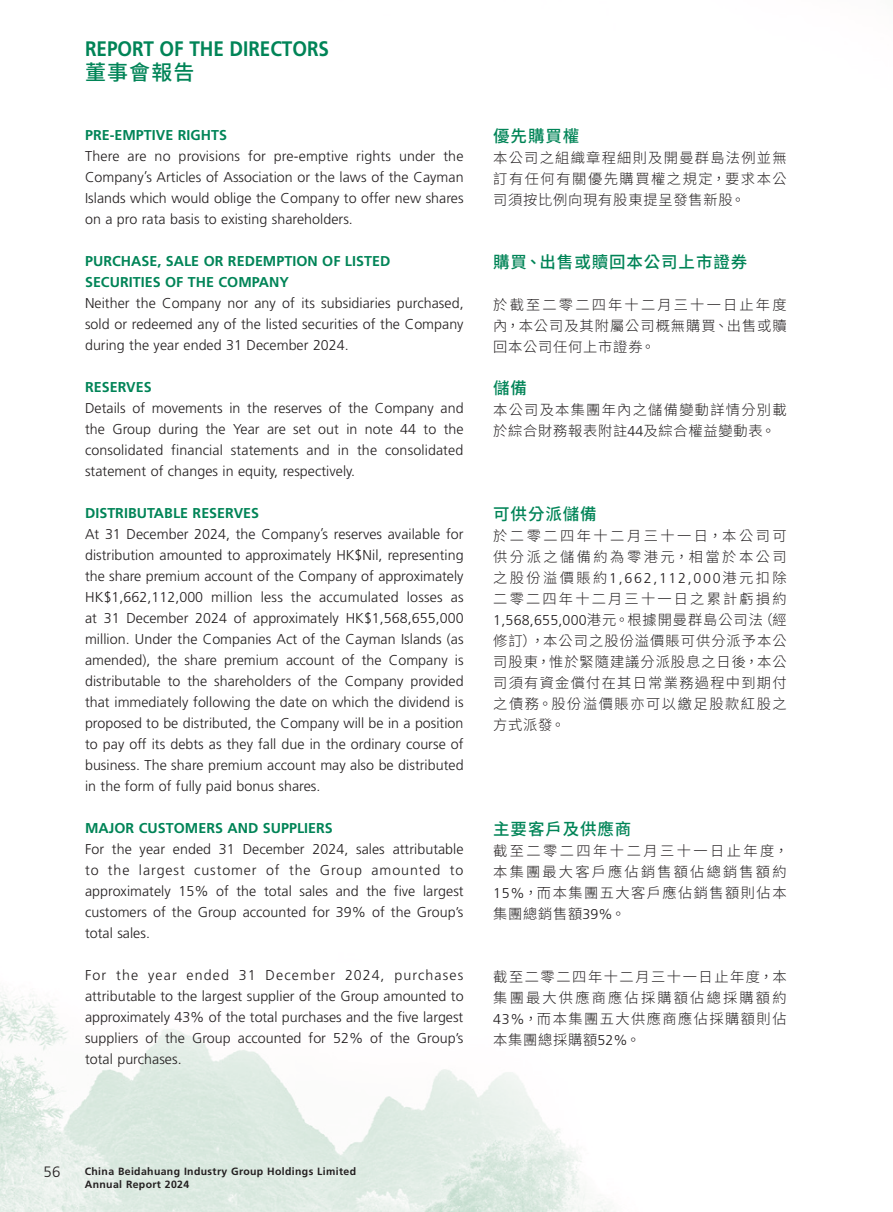
<style>
.page{position:relative;width:893px;height:1212px;background:#fff}
.page>*{position:absolute;margin:0;border:0;box-sizing:border-box;transform-origin:0 0}
.t1{font:700 21px "Frutiger LT Std";color:#008457;scale:.9 1}
.t2{font:500 21px "Source Han Sans TC";letter-spacing:.055em;color:#008457}
.C_Heading_1{font:500 16.5px "Source Han Sans TC";letter-spacing:.055em;color:#008457}
.t3{font:300 15px "Frutiger LT Std";color:#231f20}
.Body_Text{font:300 14.25px/21px "Frutiger LT Std";letter-spacing:.005em;color:#231f20;text-align:justify}
.C_Body_Text{font:300 14.25px/21px "Source Han Sans TC";letter-spacing:.1em;color:#231f20;text-align:justify}
.Heading_1{font:700 14.25px/21px "Frutiger LT Std";letter-spacing:.005em;color:#008457}
.C_Body_Text-2{font:300 14.25px/21px "Source Han Sans TC";letter-spacing:.15em;color:#231f20}
.t4{font:700 10.5px/12.8px "Frutiger LT Std";letter-spacing:.035em;color:#231f20}
.s1{font-family:"Frutiger LT Std"}
</style>
<div class="page">
<img style="left:0;top:992px;width:609px;height:220px">
<h1 class="t1" style="left:85px;top:36px;width:273px">REPORT OF THE DIRECTORS</h1>
<h1 class="t2" style="left:85px;top:60px;width:111px">董事會報告</h1>
<p class="Heading_1" style="left:85px;top:125px;width:144px">PRE-EMPTIVE RIGHTS</p>
<p class="Body_Text" style="left:85px;top:146px;width:380px">There are no provisions for pre-emptive rights under the Company’s Articles of Association or the laws of the Cayman Islands which would oblige the Company to offer new shares on a pro rata basis to existing shareholders.</p>
<p class="Heading_1" style="left:85px;top:251px;width:307px">PURCHASE, SALE OR REDEMPTION OF LISTED<br>SECURITIES OF THE COMPANY</p>
<p class="Body_Text" style="left:85px;top:293px;width:380px">Neither the Company nor any of its subsidiaries purchased, sold or redeemed any of the listed securities of the Company during the year ended 31 December 2024.</p>
<p class="Heading_1" style="left:85px;top:377px;width:68px">RESERVES</p>
<p class="Body_Text" style="left:85px;top:398px;width:380px">Details of movements in the reserves of the Company and the Group during the Year are set out in note 44 to the consolidated financial statements and in the consolidated statement of changes in equity, respectively.</p>
<p class="Heading_1" style="left:85px;top:503px;width:176px">DISTRIBUTABLE RESERVES</p>
<p class="Body_Text" style="left:85px;top:524px;width:380px">At 31 December 2024, the Company’s reserves available for distribution amounted to approximately HK$Nil, representing the share premium account of the Company of approximately HK$1,662,112,000 million less the accumulated losses as at 31 December 2024 of approximately HK$1,568,655,000 million. Under the Companies Act of the Cayman Islands (as amended), the share premium account of the Company is distributable to the shareholders of the Company provided that immediately following the date on which the dividend is proposed to be distributed, the Company will be in a position to pay off its debts as they fall due in the ordinary course of business. The share premium account may also be distributed in the form of fully paid bonus shares.</p>
<p class="Heading_1" style="left:85px;top:818px;width:249px">MAJOR CUSTOMERS AND SUPPLIERS</p>
<p class="Body_Text" style="left:85px;top:839px;width:380px">For the year ended 31 December 2024, sales attributable to the largest customer of the Group amounted to approximately 15% of the total sales and the five largest customers of the Group accounted for 39% of the Group’s total sales.</p>
<p class="Body_Text" style="left:85px;top:965px;width:380px">For the year ended 31 December 2024, purchases attributable to the largest supplier of the Group amounted to approximately 43% of the total purchases and the five largest suppliers of the Group accounted for 52% of the Group’s total purchases.</p>
<p class="C_Heading_1" style="left:493px;top:127px;width:87px">優先購買權</p>
<p class="C_Body_Text" style="left:493px;top:148px;width:295px">本公司之組織章程細則及開曼群島法例並無訂有任何有關優先購買權之規定，要求本公司須按比例向現有股東提呈發售新股。</p>
<p class="C_Heading_1" style="left:493px;top:253px;width:255px">購買、出售或贖回本公司上市證券</p>
<p class="C_Body_Text" style="left:493px;top:295px;width:295px">於截至二零二四年十二月三十一日止年度內，本公司及其附屬公司概無購買、出售或贖回本公司任何上市證券。</p>
<p class="C_Heading_1" style="left:493px;top:379px;width:35px">儲備</p>
<p class="C_Body_Text" style="left:493px;top:400px;width:295px">本公司及本集團年內之儲備變動詳情分別載於綜合財務報表附註<span class="s1">44</span>及綜合權益變動表。</p>
<p class="C_Heading_1" style="left:493px;top:505px;width:105px">可供分派儲備</p>
<p class="C_Body_Text" style="left:493px;top:526px;width:295px">於二零二四年十二月三十一日，本公司可供分派之儲備約為零港元，相當於本公司之股份溢價賬約<span class="s1">1,662,112,000</span>港元扣除二零二四年十二月三十一日之累計虧損約<span class="s1">1,568,655,000</span>港元。根據開曼群島公司法（經修訂），本公司之股份溢價賬可供分派予本公司股東，惟於緊隨建議分派股息之日後，本公司須有資金償付在其日常業務過程中到期付之債務。股份溢價賬亦可以繳足股款紅股之方式派發。</p>
<p class="C_Heading_1" style="left:493px;top:820px;width:140px">主要客戶及供應商</p>
<p class="C_Body_Text-2" style="left:493px;top:841px;width:297px">截至二零二四年十二月三十一日止年度，本集團最大客戶應佔銷售額佔總銷售額約<br><span class="s1">15%</span>，而本集團五大客戶應佔銷售額則佔本集團總銷售額<span class="s1">39%</span>。</p>
<p class="C_Body_Text" style="left:493px;top:967px;width:295px">截至二零二四年十二月三十一日止年度，本集團最大供應商應佔採購額佔總採購額約<span class="s1">43%</span>，而本集團五大供應商應佔採購額則佔本集團總採購額<span class="s1">52%</span>。</p>
<p class="t3" style="left:44px;top:1164px;width:18px">56</p>
<p class="t4" style="left:85px;top:1165px;width:273px">China Beidahuang Industry Group Holdings Limited<br>Annual Report 2024</p>
</div>
